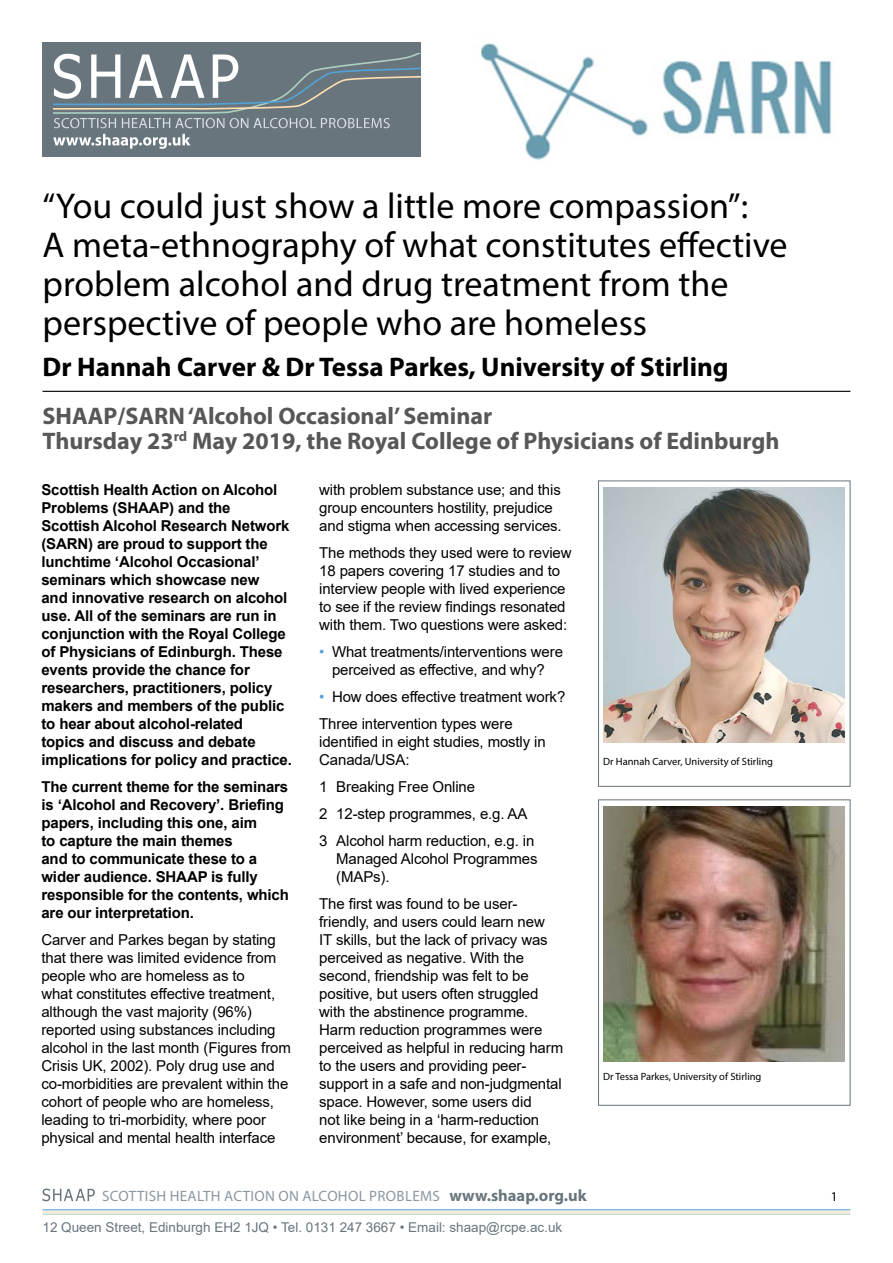
<style>
.page{position:relative;width:893px;height:1263px;background:#fff}
.page>*{position:absolute;margin:0;border:0;box-sizing:border-box;transform-origin:0 0}
.t1{font:36px/39px "Myriad Pro";color:#000}
.t2{font:700 27px "Myriad Pro";color:#000}
.t3{font:700 24px/25.5px "Myriad Pro";color:#575756}
.t4{font:15px/18px "Arial";letter-spacing:-.01em;color:#000}
.t5{font:700 15px/18px "Arial";letter-spacing:-.01em;color:#000}
.t6{font:15px "Myriad Pro";letter-spacing:.02em;color:#8c97a0}
.t7{font:13.5px "Arial";color:#68757d}
.t8{font:13.5px "Myriad Pro";color:#000}
.t9{font:10.5px "Myriad Pro";color:#000}
.s1{color:#52a3d6}
.s2{font-weight:700;font-size:16.5px;color:#68757d}
</style>
<div class="page">
<div style="left:43px;top:43px;width:404px;height:114px;background:#68757d"></div>
<svg style="left:53px;top:54px;width:368px;height:74px"></svg>
<svg style="left:53px;top:134px;width:138px;height:15px"></svg>
<hr style="left:43px;top:1209px;width:807px;height:1px;background:#52a3d6">
<hr style="left:43px;top:1211px;width:807px;height:1px;background:#fedfb1">
<hr style="left:43px;top:1213px;width:807px;height:1px;background:#aecec1">
<svg style="left:43px;top:1188px;width:52px;height:13px"></svg>
<img style="left:421px;top:43px;width:411px;height:118px">
<hr style="left:43px;top:391px;width:807px;height:1px;background:#000">
<div style="left:598px;top:480px;width:252px;height:307px;border:1px solid #68757d"></div>
<img style="left:604px;top:488px;width:240px;height:255px">
<div style="left:598px;top:799px;width:252px;height:307px;border:1px solid #68757d"></div>
<img style="left:604px;top:806px;width:240px;height:256px">
<h1 class="t1" style="left:43px;top:186px;width:747px">“You could just show a little more compassion”:<br>A meta-ethnography of what constitutes effective problem alcohol and drug treatment from the perspective of people who are homeless</h1>
<h2 class="t2" style="left:43px;top:349px;width:688px">Dr Hannah Carver &amp; Dr Tessa Parkes, University of Stirling</h2>
<h3 class="t3" style="left:43px;top:402px;width:738px">SHAAP/SARN ‘Alcohol Occasional’ Seminar<br>Thursday 23<sup>rd</sup> May 2019, the Royal College of Physicians of Edinburgh</h3>
<p class="t5" style="left:41px;top:481px;width:252px">Scottish Health Action on Alcohol<br>Problems (SHAAP) and the<br>Scottish Alcohol Research Network (SARN) are proud to support the lunchtime ‘Alcohol Occasional’ seminars which showcase new<br>and innovative research on alcohol use. All of the seminars are run in conjunction with the Royal College of Physicians of Edinburgh. These events provide the chance for researchers, practitioners, policy makers and members of the public to hear about alcohol-related<br>topics and discuss and debate implications for policy and practice.</p>
<p class="t5" style="left:41px;top:778px;width:249px">The current theme for the seminars is ‘Alcohol and Recovery’. Briefing papers, including this one, aim<br>to capture the main themes<br>and to communicate these to a wider audience. SHAAP is fully responsible for the contents, which are our interpretation.</p>
<p class="t4" style="left:41px;top:931px;width:251px">Carver and Parkes began by stating that there was limited evidence from people who are homeless as to<br>what constitutes effective treatment, although the vast majority (96%) reported using substances including alcohol in the last month (Figures from Crisis UK, 2002). Poly drug use and co-morbidities are prevalent within the cohort of people who are homeless, leading to tri-morbidity, where poor physical and mental health interface</p>
<p class="t4" style="left:319px;top:481px;width:244px">with problem substance use; and this group encounters hostility, prejudice and stigma when accessing services.</p>
<p class="t4" style="left:319px;top:544px;width:254px">The methods they used were to review 18 papers covering 17 studies and to interview people with lived experience to see if the review findings resonated with them. Two questions were asked:</p>
<p class="t4" style="left:319px;top:643px;width:245px;text-align:center"><span class="s1">•</span> What treatments/interventions were perceived as effective, and why?</p>
<p class="t4" style="left:319px;top:683px;width:248px;line-height:27px"><span class="s1">•</span> How does effective treatment work?<br>Three intervention types were</p>
<p class="t4" style="left:319px;top:733px;width:228px">identified in eight studies, mostly in<br>Canada/USA:</p>
<p class="t4" style="left:319px;top:773px;width:217px;line-height:27px">1 Breaking Free Online<br>2 12-step programmes, e.g. AA<br>3 Alcohol harm reduction, e.g. in</p>
<p class="t4" style="left:336px;top:850px;width:203px">Managed Alcohol Programmes (MAPs).</p>
<p class="t4" style="left:319px;top:895px;width:245px">The first was found to be user&shy;friendly, and users could learn new<br>IT skills, but the lack of privacy was perceived as negative. With the second, friendship was felt to be positive, but users often struggled with the abstinence programme.<br>Harm reduction programmes were perceived as helpful in reducing harm to the users and providing peer&shy;support in a safe and non-judgmental space. However, some users did<br>not like being in a ‘harm-reduction environment’ because, for example,</p>
<p class="t9" style="left:603px;top:755px;width:171px">Dr Hannah Carver, University of Stirling</p>
<p class="t9" style="left:603px;top:1070px;width:160px">Dr Tessa Parkes, University of Stirling</p>
<p class="t6" style="left:102px;top:1187px;width:486px">SCOTTISH HEALTH ACTION ON ALCOHOL PROBLEMS <span class="s2">www.shaap.org.uk</span></p>
<p class="t8" style="left:831px;top:1188px;width:8px">1</p>
<p class="t7" style="left:43px;top:1218px;width:521px">12 Queen Street, Edinburgh EH2 1JQ • Tel. 0131 247 3667 • Email: shaap@rcpe.ac.uk</p>
</div>
